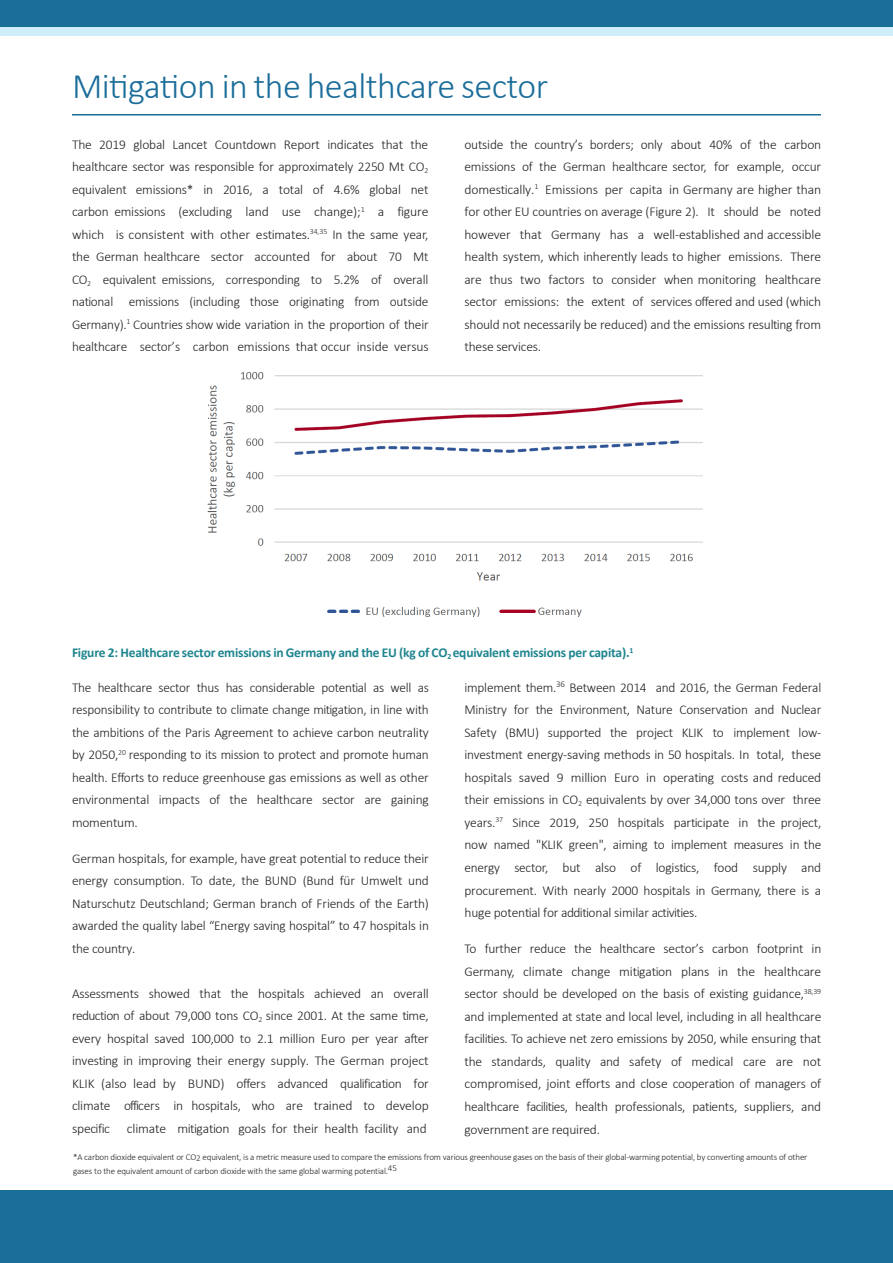
<style>
.page{position:relative;width:893px;height:1263px;background:#fff}
.page>*{position:absolute;margin:0;border:0;box-sizing:border-box;transform-origin:0 0}
.t1{font:300 36px "Calibri";letter-spacing:-.015em;color:#1b6d9a}
.t2{font:300 13.5px/22.5px "Calibri";letter-spacing:-.015em;color:#231f20;text-align:justify}
.t3{font:700 13.5px "Calibri";letter-spacing:-.015em;color:#1f858f}
.t4{font:300 9px/13.6px "Calibri";letter-spacing:-.015em;color:#231f20}
</style>
<div class="page">
<div style="left:0;top:0;width:893px;height:27px;background:#1b6d9a"></div>
<div style="left:0;top:27px;width:893px;height:9px;background:#d0edfa"></div>
<div style="left:0;top:1191px;width:893px;height:72px;background:#1b6d9a"></div>
<hr style="left:72px;top:114px;width:749px;height:1px;background:#1b6d9a">
<img style="left:207px;top:372px;width:496px;height:245px">
<h1 class="t1" style="left:72px;top:63px;width:478px">Mitigation in the healthcare sector</h1>
<p class="t2" style="left:72px;top:133px;width:358px">The 2019 global Lancet Countdown Report indicates that the healthcare sector was responsible for approximately 2250 Mt CO<sub>2 </sub>equivalent emissions* in 2016, a total of 4.6% global net carbon emissions (excluding land use change);<sup>1</sup> a figure which is consistent with other estimates.<sup>34,35</sup> In the same year, the German healthcare sector accounted for about 70 Mt CO<sub>2</sub> equivalent emissions, corresponding to 5.2% of overall national emissions (including those originating from outside Germany).<sup>1</sup> Countries show wide variation in the proportion of their healthcare sector’s carbon emissions that occur inside versus</p>
<p class="t2" style="left:464px;top:133px;width:358px">outside the country’s borders; only about 40% of the carbon emissions of the German healthcare sector, for example, occur domestically.<sup>1</sup> Emissions per capita in Germany are higher than for other EU countries on average (Figure 2). It should be noted however that Germany has a well-established and accessible health system, which inherently leads to higher emissions. There are thus two factors to consider when monitoring healthcare sector emissions: the extent of services offered and used (which should not necessarily be reduced) and the emissions resulting from these services.</p>
<p class="t3" style="left:72px;top:643px;width:563px">Figure 2: Healthcare sector emissions in Germany and the EU (kg of CO<sub>2</sub> equivalent emissions per capita).<sup>1</sup></p>
<p class="t2" style="left:72px;top:676px;width:358px">The healthcare sector thus has considerable potential as well as responsibility to contribute to climate change mitigation, in line with the ambitions of the Paris Agreement to achieve carbon neutrality by 2050,<sup>20</sup> responding to its mission to protect and promote human health. Efforts to reduce greenhouse gas emissions as well as other environmental impacts of the healthcare sector are gaining momentum.</p>
<p class="t2" style="left:72px;top:847px;width:358px">German hospitals, for example, have great potential to reduce their energy consumption. To date, the BUND (Bund für Umwelt und Naturschutz Deutschland; German branch of Friends of the Earth) awarded the quality label “Energy saving hospital” to 47 hospitals in the country.</p>
<p class="t2" style="left:72px;top:982px;width:358px">Assessments showed that the hospitals achieved an overall reduction of about 79,000 tons CO<sub>2</sub> since 2001. At the same time, every hospital saved 100,000 to 2.1 million Euro per year after investing in improving their energy supply. The German project KLIK (also lead by BUND) offers advanced qualification for climate officers in hospitals, who are trained to develop specific climate mitigation goals for their health facility and</p>
<p class="t2" style="left:464px;top:676px;width:358px">implement them.<sup>36</sup> Between 2014 and 2016, the German Federal Ministry for the Environment, Nature Conservation and Nuclear Safety (BMU) supported the project KLIK to implement low&shy;investment energy-saving methods in 50 hospitals. In total, these hospitals saved 9 million Euro in operating costs and reduced their emissions in CO<sub>2</sub> equivalents by over 34,000 tons over three years.<sup>37</sup> Since 2019, 250 hospitals participate in the project, now named "KLIK green", aiming to implement measures in the energy sector, but also of logistics, food supply and procurement. With nearly 2000 hospitals in Germany, there is a huge potential for additional similar activities.</p>
<p class="t2" style="left:464px;top:937px;width:358px">To further reduce the healthcare sector’s carbon footprint in Germany, climate change mitigation plans in the healthcare sector should be developed on the basis of existing guidance,<sup>38,39 </sup>and implemented at state and local level, including in all healthcare facilities. To achieve net zero emissions by 2050, while ensuring that the standards, quality and safety of medical care are not compromised, joint efforts and close cooperation of managers of healthcare facilities, health professionals, patients, suppliers, and government are required.</p>
<p class="t4" style="left:73px;top:1150px;width:736px">*A carbon dioxide equivalent or CO2 equivalent, is a metric measure used to compare the emissions from various greenhouse gases on the basis of their global-warming potential, by converting amounts of other gases to the equivalent amount of carbon dioxide with the same global warming potential.45</p>
</div>
